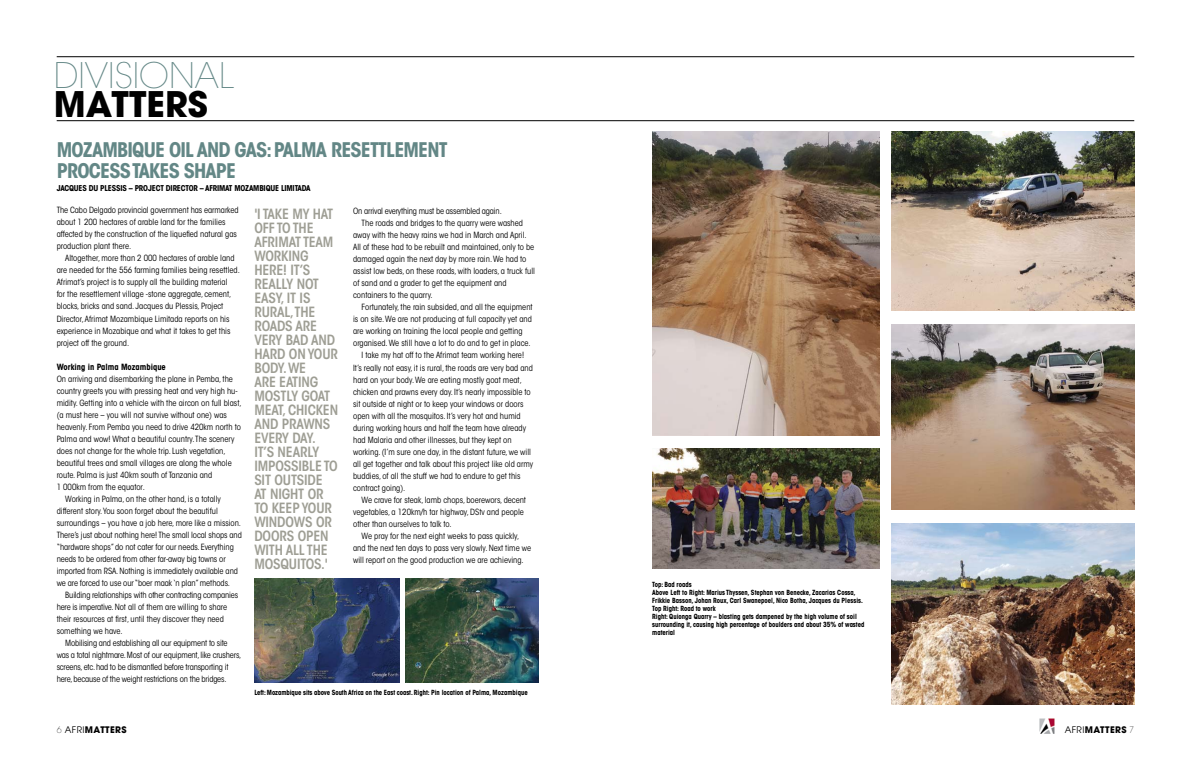
<style>
.page{position:relative;width:1191px;height:766px;background:#fff}
.page>*{position:absolute;margin:0;border:0;box-sizing:border-box;transform-origin:0 0}
.t1{font:200 35px "Avant Garde";color:#638786}
.t2{font:700 35px "Avant Garde";color:#000}
.t3{font:700 condensed 20px "ITC Avant Garde Std";letter-spacing:-.04em;color:#638786}
.t4{font:600 condensed 14px/14px "ITC Avant Garde Std";letter-spacing:-.01em;color:#9e9e94}
.t5{font:700 9px "Avant Garde";letter-spacing:.04em;color:#000}
.t6{font:condensed 8.5px/12px "ITC Avant Garde Std";color:#000}
.t7{font:condensed 8.5px "ITC Avant Garde Std";letter-spacing:-.02em;color:#000}
.t8{font:700 condensed 8.5px "ITC Avant Garde Std";color:#000}
.t9{font:700 condensed 8px "ITC Avant Garde Std";letter-spacing:-.02em;color:#000}
.t10{font:700 condensed 7px/8px "ITC Avant Garde Std";color:#000;scale:.95 1}
.s1{font-weight:200}
.s2{font-weight:400}
</style>
<div class="page">
<img style="left:1039px;top:718px;width:15px;height:16px">
<img style="left:652px;top:132px;width:227px;height:303px">
<img style="left:254px;top:578px;width:145px;height:104px">
<img style="left:405px;top:578px;width:134px;height:104px">
<img style="left:652px;top:449px;width:227px;height:119px">
<img style="left:891px;top:523px;width:243px;height:181px">
<img style="left:891px;top:132px;width:243px;height:178px">
<img style="left:891px;top:325px;width:243px;height:184px">
<hr style="left:57px;top:120px;width:1077px;height:1px;background:#000">
<hr style="left:57px;top:56px;width:1077px;height:1px;background:#000">
<h1 class="t1" style="left:54px;top:54px;width:181px">DIVISIONAL</h1>
<h1 class="t2" style="left:54px;top:81px;width:23px">MATTERS</h1>
<h2 class="t3" style="left:57px;top:136px;width:47px">Mozambi</h2>
<h2 class="t3" style="left:132px;top:136px;width:77px">que Oil and</h2>
<h2 class="t3" style="left:235px;top:136px;width:61px">Gas : Palma</h2>
<h2 class="t3" style="left:331px;top:136px;width:21px">Resettlement</h2>
<h2 class="t3" style="left:57px;top:157px;width:12px">process</h2>
<h2 class="t3" style="left:132px;top:157px;width:63px">takes shape</h2>
<p class="t9" style="left:57px;top:183px;width:23px">Jacques</p>
<p class="t9" style="left:89px;top:183px;width:21px">du Plessis</p>
<p class="t9" style="left:129px;top:183px;width:16px">– Project</p>
<p class="t9" style="left:166px;top:183px;width:10px">Director</p>
<p class="t9" style="left:200px;top:183px;width:15px">– Afrimat</p>
<p class="t9" style="left:234px;top:183px;width:20px">Mozambi</p>
<p class="t9" style="left:266px;top:183px;width:24px">que Limitada</p>
<p class="t7" style="left:353px;top:206px;width:150px">On arrival everything must be assembled again.</p>
<p class="t6" style="left:362px;top:217px;width:163px">The roads and bridges to the quarry were washed</p>
<p class="t6" style="left:353px;top:229px;width:175px">away with the heavy rains we had in March and April.</p>
<p class="t6" style="left:353px;top:241px;width:183px">All of these had to be rebuilt and maintained, only to be</p>
<p class="t6" style="left:353px;top:253px;width:175px">damaged again the next day by more rain. We had to</p>
<p class="t6" style="left:353px;top:265px;width:183px">assist low beds, on these roads, with loaders, a truck full</p>
<p class="t6" style="left:353px;top:277px;width:155px">of sand and a grader to get the equipment and</p>
<p class="t6" style="left:353px;top:289px;width:81px">containers to the quarry.</p>
<p class="t6" style="left:362px;top:301px;width:172px">Fortunately, the rain subsided, and all the equipment</p>
<p class="t6" style="left:353px;top:313px;width:180px">is on site. We are not producing at full capacity yet and</p>
<p class="t6" style="left:353px;top:325px;width:171px">are working on training the local people and getting</p>
<p class="t6" style="left:353px;top:337px;width:179px">organised. We still have a lot to do and to get in place.</p>
<p class="t6" style="left:362px;top:349px;width:164px">I take my hat off to the Afrimat team working here!</p>
<p class="t6" style="left:353px;top:361px;width:181px">It’s really not easy, it is rural, the roads are very bad and</p>
<p class="t6" style="left:353px;top:373px;width:170px">hard on your body. We are eating mostly goat meat,</p>
<p class="t6" style="left:353px;top:385px;width:179px">chicken and prawns every day. It’s nearly impossible to</p>
<p class="t6" style="left:353px;top:397px;width:172px">sit outside at night or to keep your windows or doors</p>
<p class="t6" style="left:353px;top:409px;width:169px">open with all the mosquitos. It’s very hot and humid</p>
<p class="t6" style="left:353px;top:421px;width:174px">during working hours and half the team have already</p>
<p class="t6" style="left:353px;top:433px;width:160px">had Malaria and other illnesses, but they kept on</p>
<p class="t6" style="left:353px;top:445px;width:179px">working. (I’m sure one day, in the distant future, we will</p>
<p class="t6" style="left:353px;top:457px;width:181px">all get together and talk about this project like old army</p>
<p class="t6" style="left:353px;top:469px;width:169px">buddies, of all the stuff we had to endure to get this</p>
<p class="t6" style="left:353px;top:481px;width:54px">contract going).</p>
<p class="t6" style="left:362px;top:493px;width:166px">We crave for steak, lamb chops, boerewors, decent</p>
<p class="t6" style="left:353px;top:505px;width:172px">vegetables, a 120km/h tar highway, DStv and people</p>
<p class="t6" style="left:353px;top:517px;width:100px">other than ourselves to talk to.</p>
<p class="t6" style="left:362px;top:529px;width:159px">We pray for the next eight weeks to pass quickly,</p>
<p class="t6" style="left:353px;top:541px;width:179px">and the next ten days to pass very slowly. Next time we</p>
<p class="t6" style="left:353px;top:553px;width:172px">will report on the good production we are achieving.</p>
<p class="t6" style="left:57px;top:204px;width:183px">The Cabo Delgado provincial government has earmarked about 1 200 hectares of arable land for the families affected by the construction of the liquefied natural gas production plant there.</p>
<p class="t6" style="left:57px;top:252px;width:185px;text-indent:8px">Altogether, more than 2 000 hectares of arable land are needed for the 556 farming families being resettled.<br>Afrimat’s project is to supply all the building material<br>for the resettlement village -stone aggregate, cement, blocks, bricks and sand. Jacques du Plessis, Project Director, Afrimat Mozambique Limitada reports on his experience in Mozabique and what it takes to get this project off the ground.</p>
<p class="t8" style="left:57px;top:361px;width:111px">Working in Palma Mozambique</p>
<p class="t6" style="left:57px;top:372px;width:178px">On arriving and disembarking the plane in Pemba, the</p>
<p class="t6" style="left:57px;top:384px;width:182px">country greets you with pressing heat and very high hu-</p>
<p class="t6" style="left:57px;top:396px;width:186px">midity. Getting into a vehicle with the aircon on full blast,</p>
<p class="t6" style="left:57px;top:408px;width:172px">(a must here – you will not survive without one) was</p>
<p class="t6" style="left:57px;top:420px;width:186px">heavenly. From Pemba you need to drive 420km north to</p>
<p class="t6" style="left:57px;top:432px;width:179px">Palma and wow! What a beautiful country. The scenery</p>
<p class="t6" style="left:57px;top:444px;width:170px">does not change for the whole trip. Lush vegetation,</p>
<p class="t6" style="left:57px;top:456px;width:176px">beautiful trees and small villages are along the whole</p>
<p class="t6" style="left:57px;top:468px;width:157px">route. Palma is just 40km south of Tanzania and</p>
<p class="t6" style="left:57px;top:480px;width:90px">1 000km from the equator.</p>
<p class="t6" style="left:65px;top:492px;width:157px">Working in Palma, on the other hand, is a totally</p>
<p class="t6" style="left:57px;top:504px;width:163px">different story. You soon forget about the beautiful</p>
<p class="t6" style="left:57px;top:516px;width:186px">surroundings – you have a job here, more like a mission.</p>
<p class="t6" style="left:57px;top:528px;width:187px">There’s just about nothing here! The small local shops and</p>
<p class="t6" style="left:57px;top:540px;width:179px">“hardware shops” do not cater for our needs. Everything</p>
<p class="t6" style="left:57px;top:552px;width:170px">needs to be ordered from other far-away big towns or</p>
<p class="t6" style="left:57px;top:564px;width:183px">imported from RSA. Nothing is immediately available and</p>
<p class="t6" style="left:57px;top:576px;width:175px">we are forced to use our “boer maak ‘n plan” methods.</p>
<p class="t7" style="left:65px;top:589px;width:174px">Building relationships with other contracting companies</p>
<p class="t6" style="left:57px;top:600px;width:172px">here is imperative. Not all of them are willing to share</p>
<p class="t6" style="left:57px;top:612px;width:169px">their resources at first, until they discover they need</p>
<p class="t6" style="left:57px;top:624px;width:67px">something we have.</p>
<p class="t7" style="left:65px;top:637px;width:164px">Mobilising and establishing all our equipment to site</p>
<p class="t7" style="left:57px;top:649px;width:186px">was a total nightmare. Most of our equipment, like crushers,</p>
<p class="t7" style="left:57px;top:661px;width:173px">screens, etc. had to be dismantled before transporting it</p>
<p class="t7" style="left:57px;top:673px;width:171px">here, because of the weight restrictions on the bridges.</p>
<p class="t4" style="left:254px;top:207px;width:85px">'I TAKE MY HAT<br>OFF TO THE<br>AFRIMAT TEAM<br>WORKING<br>HERE! IT’S<br>REALLY NOT<br>EASY, IT IS<br>RURAL,THE<br>ROADS ARE<br>VERY BAD AND<br>HARD ON YOUR<br>BODY. WE<br>ARE EATING<br>MOSTLY GOAT<br>MEAT, CHICKEN<br>AND PRAWNS<br>EVERY DAY.<br>IT’S NEARLY<br>IMPOSSIBLE TO<br>SIT OUTSIDE<br>AT NIGHT OR<br>TO KEEP YOUR<br>WINDOWS OR<br>DOORS OPEN<br>WITH ALL THE<br>MOSQUITOS.'</p>
<p class="t10" style="left:254px;top:688px;width:289px">Left: Mozambique sits above South Africa on the East coast. Right: Pin location of Palma, Mozambique</p>
<p class="t10" style="left:652px;top:580px;width:225px">Top: Bad roads<br>Above Left to Right: Marius Thyssen, Stephan von Benecke, Zacarias Cossa, Frikkie Basson, Johan Roux, Carl Swanepoel, Nico Botha, Jacques du Plessis.<br>Top Right: Road to work<br>Right: Quionga Quarry – blasting gets dampened by the high volume of soil surrounding it, causing high percentage of boulders and about 35% of wasted material</p>
<p class="t5" style="left:57px;top:724px;width:71px"><span class="s1">6</span> <span class="s2">AFRI</span> MATTERS</p>
<p class="t5" style="left:1064px;top:724px;width:71px"><span class="s2">AFRI</span> MATTERS <span class="s1">7</span></p>
</div>
